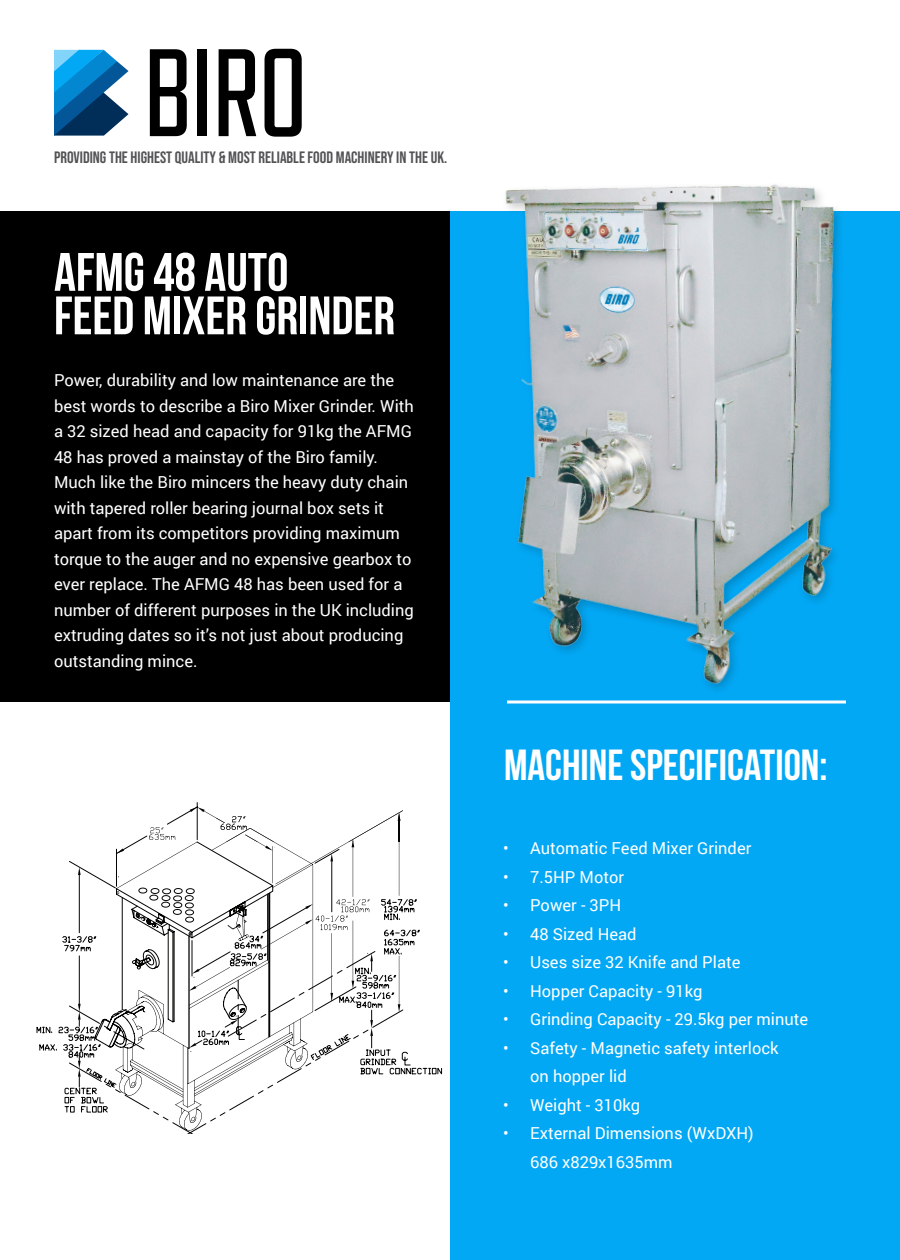
<style>
.page{position:relative;width:900px;height:1260px;background:#fff}
.page>*{position:absolute;margin:0;border:0;box-sizing:border-box;transform-origin:0 0}
.title_1{font:700 54px/43.5px "Bebas Neue";color:#fff}
.title_1-2{font:700 43.5px "Bebas Neue";color:#fff}
.caption_1{font:16.5px/25.5px "Roboto";color:#fff}
.t1{font:16.5px "Bebas Neue";color:#535355}
</style>
<div class="page">
<div style="left:0;top:211px;width:450px;height:491px;background:#000"></div>
<div style="left:450px;top:211px;width:450px;height:491px;background:#03a8f5"></div>
<svg style="left:54px;top:50px;width:75px;height:86px"></svg>
<svg style="left:150px;top:49px;width:37px;height:87px"></svg>
<div style="left:197px;top:49px;width:10px;height:87px;background:#000"></div>
<svg style="left:219px;top:49px;width:37px;height:87px"></svg>
<svg style="left:265px;top:49px;width:37px;height:88px"></svg>
<img style="left:505px;top:184px;width:335px;height:506px">
<div style="left:450px;top:702px;width:450px;height:558px;background:#03a8f5"></div>
<svg style="left:507px;top:700px;width:339px;height:4px"></svg>
<svg style="left:36px;top:802px;width:406px;height:331px"></svg>
<p class="t1" style="left:54px;top:148px;width:395px">PROVIDING THE HIGHEST QUALITY &amp; MOST RELIABLE FOOD MACHINERY IN THE UK.</p>
<p class="title_1" style="left:54px;top:250px;width:343px">AFMG 48 AUTO<br>FEED MIXER GRINDER</p>
<p class="caption_1" style="left:54px;top:367px;width:361px">Power, durability and low maintenance are the best words to describe a Biro Mixer Grinder. With a 32 sized head and capacity for 91kg the AFMG 48 has proved a mainstay of the Biro family.<br>Much like the Biro mincers the heavy duty chain with tapered roller bearing journal box sets it apart from its competitors providing maximum torque to the auger and no expensive gearbox to ever replace. The AFMG 48 has been used for a number of different purposes in the UK including extruding dates so it’s not just about producing outstanding mince.</p>
<p class="title_1-2" style="left:504px;top:741px;width:325px">MACHINE SPECIFICATION:</p>
<p class="caption_1" style="left:503px;top:835px;width:250px">• Automatic Feed Mixer Grinder</p>
<p class="caption_1" style="left:503px;top:864px;width:123px">• 7.5HP Motor</p>
<p class="caption_1" style="left:503px;top:892px;width:120px">• Power - 3PH</p>
<p class="caption_1" style="left:503px;top:921px;width:135px">• 48 Sized Head</p>
<p class="caption_1" style="left:503px;top:949px;width:239px">• Uses size 32 Knife and Plate</p>
<p class="caption_1" style="left:503px;top:978px;width:201px">• Hopper Capacity - 91kg</p>
<p class="caption_1" style="left:503px;top:1006px;width:307px">• Grinding Capacity - 29.5kg per minute</p>
<p class="caption_1" style="left:530px;top:1033px;width:250px;line-height:28.5px;text-indent:-27px">• Safety - Magnetic safety interlock on hopper lid</p>
<p class="caption_1" style="left:503px;top:1092px;width:138px">• Weight - 310kg</p>
<p class="caption_1" style="left:530px;top:1119px;width:225px;line-height:28.5px;text-indent:-27px">• External Dimensions (WxDXH)<br>686 x829x1635mm</p>
</div>
